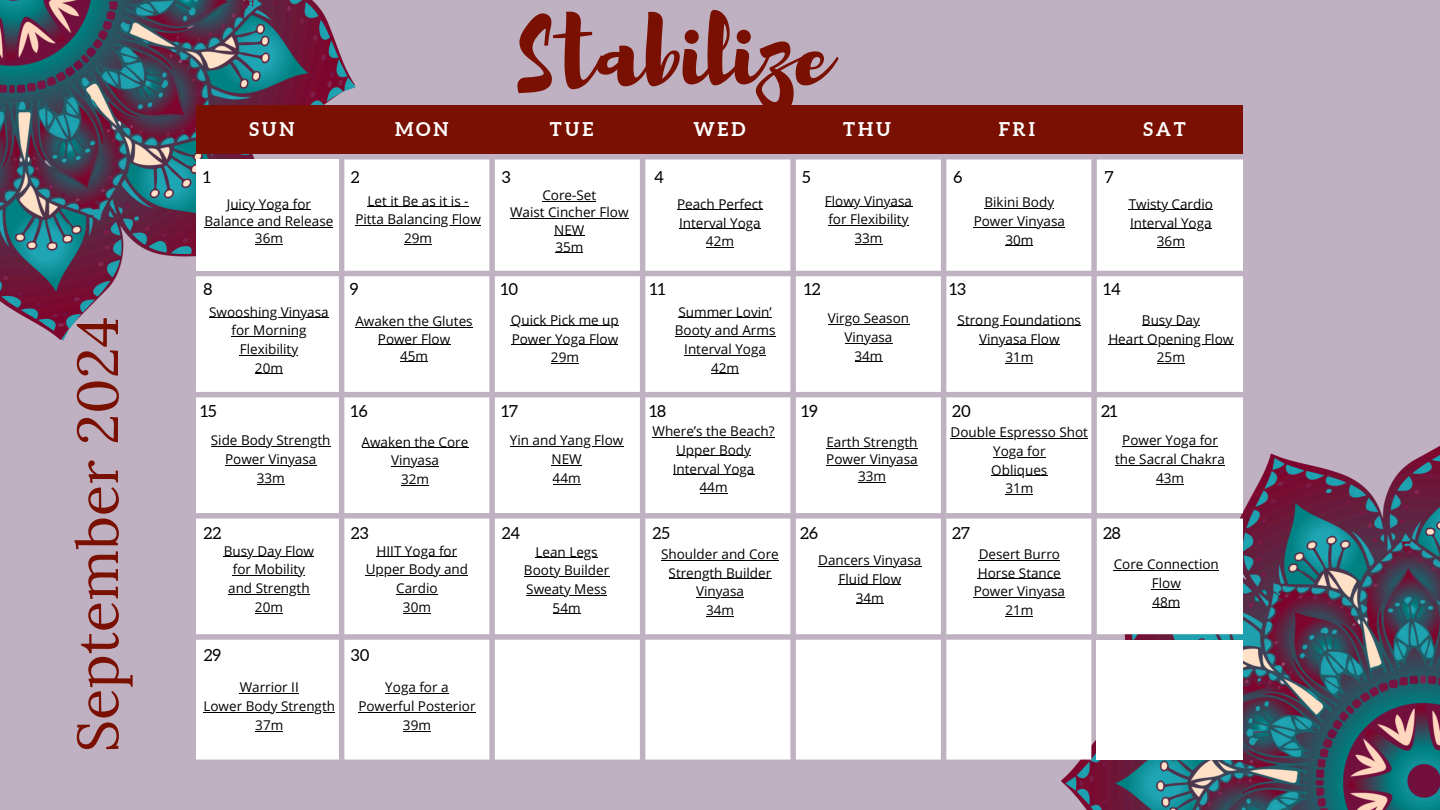
<style>
.page{position:relative;width:1440px;height:810px;background:#bfb1c1}
.page>*{position:absolute;margin:0;border:0;box-sizing:border-box;transform-origin:0 0}
.t1{font:94px "Brusher";color:#791001}
.t2{font:57.5px "Lora";color:#791001}
.t3{font:700 18.9px "Aleo";letter-spacing:.15em;color:#fff}
.t4{font:16.6px "Aleo";color:#000}
.t5{font:13.5px "Open Sans";color:#000}
</style>
<div class="page">
<img style="left:0;top:0;width:355px;height:341px">
<img style="left:1062px;top:425px;width:378px;height:385px">
<div style="left:495px;top:640px;width:295px;height:119px;background:#fff"></div>
<div style="left:796px;top:640px;width:295px;height:119px;background:#fff"></div>
<div style="left:1097px;top:640px;width:146px;height:119px;background:#fff"></div>
<div style="left:197px;top:105px;width:1046px;height:49px;background:#791001"></div>
<div style="left:796px;top:519px;width:295px;height:115px;background:#fff"></div>
<div style="left:197px;top:519px;width:292px;height:115px;background:#fff"></div>
<div style="left:197px;top:160px;width:292px;height:353px;background:#fff"></div>
<div style="left:1097px;top:160px;width:146px;height:353px;background:#fff"></div>
<div style="left:495px;top:160px;width:295px;height:353px;background:#fff"></div>
<svg style="left:796px;top:160px;width:295px;height:353px;background:#f8f8f8"></svg>
<div style="left:495px;top:519px;width:295px;height:115px;background:#fff"></div>
<div style="left:197px;top:640px;width:292px;height:119px;background:#fff"></div>
<div style="left:1097px;top:519px;width:146px;height:115px;background:#fff"></div>
<h3 class="t2" style="left:60px;top:753px;width:438px;rotate:-90deg">September 2024</h3>
<h3 class="t1" style="left:517px;top:-9px;width:316px">Stabilize</h3>
<p class="t4" style="left:203px;top:168px;width:9px">1</p>
<h1 class="t3" style="left:249px;top:119px;width:47px">SUN</h1>
<p class="t3" style="left:395px;top:119px;width:55px">MON</p>
<h3 class="t3" style="left:550px;top:119px;width:45px">TUE</h3>
<h3 class="t3" style="left:693px;top:119px;width:54px">WED</h3>
<h3 class="t3" style="left:843px;top:119px;width:49px">THU</h3>
<h3 class="t3" style="left:999px;top:119px;width:38px">FRI</h3>
<h3 class="t3" style="left:1143px;top:119px;width:44px">SAT</h3>
<p class="t4" style="left:351px;top:168px;width:10px">2</p>
<p class="t4" style="left:502px;top:168px;width:10px">3</p>
<p class="t4" style="left:654px;top:168px;width:11px">4</p>
<p class="t4" style="left:802px;top:168px;width:10px">5</p>
<p class="t4" style="left:953px;top:168px;width:10px">6</p>
<p class="t4" style="left:1105px;top:168px;width:10px">7</p>
<p class="t5" style="left:227px;top:194px;width:86px">Juicy Yoga for</p>
<p class="t5" style="left:205px;top:212px;width:130px">Balance and Release</p>
<p class="t5" style="left:255px;top:229px;width:29px">36m</p>
<p class="t4" style="left:203px;top:280px;width:10px">8</p>
<p class="t5" style="left:209px;top:302px;width:121px">Swooshing Vinyasa</p>
<p class="t5" style="left:232px;top:321px;width:76px">for Morning</p>
<p class="t5" style="left:240px;top:340px;width:60px">Flexibility</p>
<p class="t5" style="left:255px;top:358px;width:29px">20m</p>
<p class="t4" style="left:200px;top:402px;width:18px">15</p>
<p class="t5" style="left:211px;top:431px;width:121px">Side Body Strength</p>
<p class="t5" style="left:225px;top:450px;width:93px">Power Vinyasa</p>
<p class="t5" style="left:257px;top:469px;width:29px">33m</p>
<p class="t4" style="left:204px;top:524px;width:19px">22</p>
<p class="t5" style="left:224px;top:541px;width:92px">Busy Day Flow</p>
<p class="t5" style="left:233px;top:560px;width:74px">for Mobility</p>
<p class="t5" style="left:228px;top:579px;width:83px">and Strength</p>
<p class="t5" style="left:255px;top:597px;width:29px">20m</p>
<p class="t4" style="left:204px;top:646px;width:19px">29</p>
<p class="t5" style="left:240px;top:678px;width:61px">Warrior II</p>
<p class="t5" style="left:203px;top:697px;width:133px">Lower Body Strength</p>
<p class="t5" style="left:255px;top:716px;width:29px">37m</p>
<p class="t5" style="left:368px;top:191px;width:103px">Let it Be as it is -</p>
<p class="t5" style="left:355px;top:210px;width:127px">Pitta Balancing Flow</p>
<p class="t5" style="left:404px;top:229px;width:29px">29m</p>
<p class="t4" style="left:350px;top:280px;width:10px">9</p>
<p class="t5" style="left:355px;top:312px;width:119px">Awaken the Glutes</p>
<p class="t5" style="left:378px;top:329px;width:74px">Power Flow</p>
<p class="t5" style="left:400px;top:346px;width:29px">45m</p>
<p class="t4" style="left:351px;top:402px;width:18px">16</p>
<p class="t5" style="left:362px;top:432px;width:108px">Awaken the Core</p>
<p class="t5" style="left:391px;top:451px;width:49px">Vinyasa</p>
<p class="t5" style="left:401px;top:470px;width:29px">32m</p>
<p class="t5" style="left:542px;top:186px;width:55px">Core-Set</p>
<p class="t5" style="left:510px;top:203px;width:120px">Waist Cincher Flow</p>
<p class="t5" style="left:554px;top:220px;width:32px">NEW</p>
<p class="t5" style="left:555px;top:237px;width:29px">35m</p>
<p class="t4" style="left:501px;top:280px;width:19px">10</p>
<p class="t5" style="left:511px;top:310px;width:109px">Quick Pick me up</p>
<p class="t5" style="left:512px;top:329px;width:108px">Power Yoga Flow</p>
<p class="t5" style="left:551px;top:348px;width:29px">29m</p>
<p class="t4" style="left:501px;top:402px;width:18px">17</p>
<p class="t5" style="left:510px;top:431px;width:115px">Yin and Yang Flow</p>
<p class="t5" style="left:552px;top:450px;width:32px">NEW</p>
<p class="t5" style="left:553px;top:469px;width:29px">44m</p>
<p class="t5" style="left:677px;top:194px;width:87px">Peach Perfect</p>
<p class="t5" style="left:679px;top:213px;width:83px">Interval Yoga</p>
<p class="t5" style="left:706px;top:232px;width:29px">42m</p>
<p class="t5" style="left:825px;top:191px;width:89px">Flowy Vinyasa</p>
<p class="t5" style="left:828px;top:210px;width:82px">for Flexibility</p>
<p class="t5" style="left:855px;top:229px;width:29px">33m</p>
<p class="t5" style="left:984px;top:193px;width:71px">Bikini Body</p>
<p class="t5" style="left:974px;top:212px;width:93px">Power Vinyasa</p>
<p class="t5" style="left:1005px;top:230px;width:29px">30m</p>
<p class="t5" style="left:1129px;top:194px;width:86px">Twisty Cardio</p>
<p class="t5" style="left:1130px;top:213px;width:83px">Interval Yoga</p>
<p class="t5" style="left:1157px;top:232px;width:29px">36m</p>
<p class="t4" style="left:650px;top:280px;width:17px">11</p>
<p class="t5" style="left:679px;top:302px;width:95px">Summer Lovin’</p>
<p class="t5" style="left:675px;top:321px;width:102px">Booty and Arms</p>
<p class="t5" style="left:684px;top:340px;width:83px">Interval Yoga</p>
<p class="t5" style="left:711px;top:358px;width:29px">42m</p>
<p class="t4" style="left:804px;top:280px;width:18px">12</p>
<p class="t5" style="left:828px;top:309px;width:83px">Virgo Season</p>
<p class="t5" style="left:845px;top:327px;width:49px">Vinyasa</p>
<p class="t5" style="left:855px;top:346px;width:29px">34m</p>
<p class="t4" style="left:950px;top:280px;width:18px">13</p>
<p class="t5" style="left:958px;top:310px;width:125px">Strong Foundations</p>
<p class="t5" style="left:979px;top:329px;width:82px">Vinyasa Flow</p>
<p class="t5" style="left:1005px;top:348px;width:29px">31m</p>
<p class="t4" style="left:649px;top:402px;width:18px">18</p>
<p class="t4" style="left:802px;top:402px;width:18px">19</p>
<p class="t4" style="left:952px;top:402px;width:20px">20</p>
<p class="t5" style="left:653px;top:422px;width:124px">Where’s the Beach?</p>
<p class="t5" style="left:676px;top:440px;width:76px">Upper Body</p>
<p class="t5" style="left:673px;top:459px;width:83px">Interval Yoga</p>
<p class="t5" style="left:700px;top:478px;width:29px">44m</p>
<p class="t5" style="left:826px;top:433px;width:93px">Earth Strength</p>
<p class="t5" style="left:826px;top:450px;width:93px">Power Vinyasa</p>
<p class="t5" style="left:858px;top:467px;width:29px">33m</p>
<p class="t5" style="left:951px;top:423px;width:139px">Double Espresso Shot</p>
<p class="t5" style="left:993px;top:442px;width:54px">Yoga for</p>
<p class="t5" style="left:991px;top:460px;width:58px">Obliques</p>
<p class="t5" style="left:1005px;top:479px;width:29px">31m</p>
<p class="t4" style="left:1103px;top:280px;width:19px">14</p>
<p class="t5" style="left:1142px;top:310px;width:59px">Busy Day</p>
<p class="t5" style="left:1108px;top:329px;width:126px">Heart Opening Flow</p>
<p class="t5" style="left:1157px;top:348px;width:29px">25m</p>
<p class="t4" style="left:1101px;top:402px;width:18px">21</p>
<p class="t5" style="left:1122px;top:431px;width:97px">Power Yoga for</p>
<p class="t5" style="left:1115px;top:450px;width:111px">the Sacral Chakra</p>
<p class="t5" style="left:1156px;top:469px;width:29px">43m</p>
<p class="t4" style="left:351px;top:524px;width:19px">23</p>
<p class="t4" style="left:502px;top:524px;width:20px">24</p>
<p class="t4" style="left:653px;top:524px;width:19px">25</p>
<p class="t4" style="left:800px;top:524px;width:19px">26</p>
<p class="t4" style="left:952px;top:524px;width:19px">27</p>
<p class="t4" style="left:1103px;top:524px;width:19px">28</p>
<p class="t5" style="left:377px;top:541px;width:82px">HIIT Yoga for</p>
<p class="t5" style="left:366px;top:560px;width:104px">Upper Body and</p>
<p class="t5" style="left:396px;top:579px;width:43px">Cardio</p>
<p class="t5" style="left:403px;top:597px;width:29px">30m</p>
<p class="t4" style="left:351px;top:646px;width:20px">30</p>
<p class="t5" style="left:385px;top:678px;width:65px">Yoga for a</p>
<p class="t5" style="left:358px;top:697px;width:119px">Powerful Posterior</p>
<p class="t5" style="left:403px;top:716px;width:29px">39m</p>
<p class="t5" style="left:535px;top:542px;width:64px">Lean Legs</p>
<p class="t5" style="left:524px;top:561px;width:87px">Booty Builder</p>
<p class="t5" style="left:526px;top:580px;width:82px">Sweaty Mess</p>
<p class="t5" style="left:553px;top:598px;width:29px">54m</p>
<p class="t5" style="left:661px;top:545px;width:119px">Shoulder and Core</p>
<p class="t5" style="left:669px;top:563px;width:104px">Strength Builder</p>
<p class="t5" style="left:696px;top:582px;width:49px">Vinyasa</p>
<p class="t5" style="left:706px;top:601px;width:29px">34m</p>
<p class="t5" style="left:818px;top:551px;width:105px">Dancers Vinyasa</p>
<p class="t5" style="left:838px;top:569px;width:64px">Fluid Flow</p>
<p class="t5" style="left:856px;top:588px;width:29px">34m</p>
<p class="t5" style="left:979px;top:545px;width:83px">Desert Burro</p>
<p class="t5" style="left:978px;top:563px;width:85px">Horse Stance</p>
<p class="t5" style="left:974px;top:582px;width:93px">Power Vinyasa</p>
<p class="t5" style="left:1005px;top:601px;width:29px">21m</p>
<p class="t5" style="left:1114px;top:555px;width:107px">Core Connection</p>
<p class="t5" style="left:1152px;top:574px;width:31px">Flow</p>
<p class="t5" style="left:1152px;top:592px;width:29px">48m</p>
</div>
